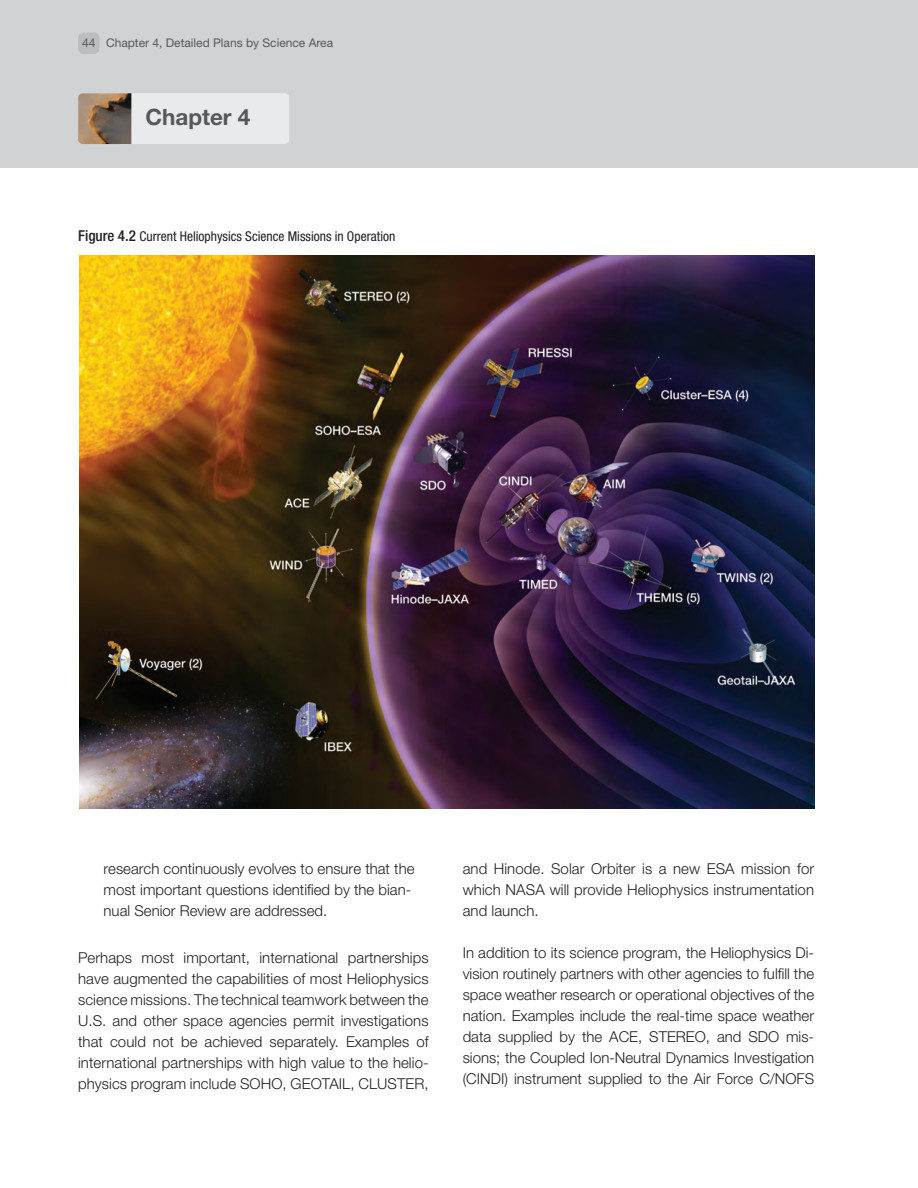
<style>
.page{position:relative;width:918px;height:1188px;background:#fff}
.page>*{position:absolute;margin:0;border:0;box-sizing:border-box;transform-origin:0 0}
.t1{font:700 22.5px "Helvetica Neue LT Std";color:#57585a}
.t2{font:300 15px/21px "Helvetica Neue LT Std";color:#231f20;text-align:justify}
.t3{font:condensed 13.5px "Helvetica Neue LT Std";color:#231f20}
.t4{font:12px "Helvetica Neue LT Std";color:#57585a}
.s1{font-weight:500;font-size:15px}
</style>
<div class="page">
<div style="left:0;top:0;width:918px;height:168px;background:#d1d2d4"></div>
<div style="left:78px;top:33px;width:22px;height:21px;background:#bcbdc0;border-radius:5px"></div>
<div style="left:131px;top:93px;width:158px;height:51px;background:#e9eaeb"></div>
<img style="left:78px;top:93px;width:53px;height:51px">
<img style="left:79px;top:256px;width:736px;height:553px">
<h3 class="t4" style="left:82px;top:36px;width:253px">44 Chapter 4, Detailed Plans by Science Area</h3>
<h1 class="t1" style="left:145px;top:103px;width:107px">Chapter 4</h1>
<h2 class="t3" style="left:78px;top:229px;width:319px"><span class="s1">Figure 4.2</span> Current Heliophysics Science Missions in Operation</h2>
<p class="t2" style="left:104px;top:857px;width:312px;text-align:left">research continuously evolves to ensure that the most important questions identified by the bian&shy;nual Senior Review are addressed.</p>
<p class="t2" style="left:78px;top:947px;width:352px">Perhaps most important, international partnerships have augmented the capabilities of most Heliophysics science missions. The technical teamwork between the U.S. and other space agencies permit investigations that could not be achieved separately. Examples of international partnerships with high value to the helio&shy;physics program include SOHO, GEOTAIL, CLUSTER,</p>
<p class="t2" style="left:463px;top:857px;width:353px">and Hinode. Solar Orbiter is a new ESA mission for which NASA will provide Heliophysics instrumentation and launch.</p>
<p class="t2" style="left:463px;top:941px;width:353px">In addition to its science program, the Heliophysics Di&shy;vision routinely partners with other agencies to fulfill the space weather research or operational objectives of the nation. Examples include the real-time space weather data supplied by the ACE, STEREO, and SDO mis&shy;sions; the Coupled Ion-Neutral Dynamics Investigation (CINDI) instrument supplied to the Air Force C/NOFS</p>
</div>
